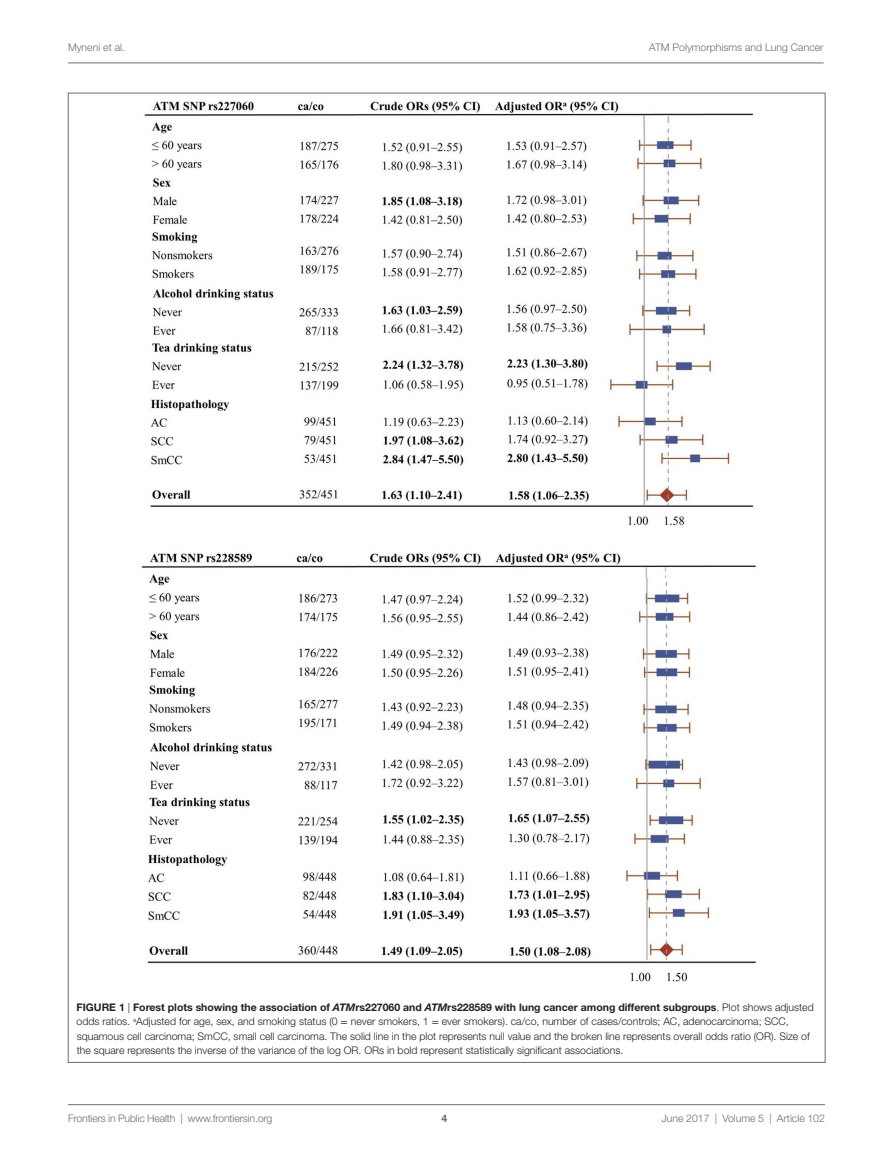
<style>
.page{position:relative;width:893px;height:1170px;background:#fff}
.page>*{position:absolute;margin:0;border:0;box-sizing:border-box;transform-origin:0 0}
.t1{font:300 10.5px/14.2px "Helvetica Neue LT Std";color:#231f20}
.t2{font:300 10.5px "Helvetica Neue LT Std";color:#6c6d70}
.t3{font:700 10.5px "Helvetica Neue LT Std";color:#6c6d70}
.s1{font-weight:700}
.s2{font-weight:700;font-style:italic}
.s3{font-family:"STIX General";font-weight:400}
</style>
<div class="page">
<img style="left:141px;top:101px;width:615px;height:880px">
<hr style="left:68px;top:63px;width:756px;height:1px;background:#6c6d70">
<hr style="left:68px;top:1104px;width:757px;height:1px;background:#6c6d70">
<p class="t2" style="left:68px;top:41px;width:58px">Myneni et al.</p>
<p class="t2" style="left:649px;top:41px;width:176px">ATM Polymorphisms and Lung Cancer</p>
<p class="t1" style="left:77px;top:1000px;width:738px"><span class="s1">Figure 1</span> | <span class="s1">Forest plots showing the association of</span> <span class="s2">ATM</span><span class="s1">rs227060 and</span> <span class="s2">ATM</span><span class="s1">rs228589 with lung cancer among different subgroups</span>. Plot shows adjusted odds ratios. <sup>a</sup>Adjusted for age, sex, and smoking status (0 <span class="s3">=</span> never smokers, 1 <span class="s3">=</span> ever smokers). ca/co, number of cases/controls; AC, adenocarcinoma; SCC, squamous cell carcinoma; SmCC, small cell carcinoma. The solid line in the plot represents null value and the broken line represents overall odds ratio (OR). Size of the square represents the inverse of the variance of the log OR. ORs in bold represent statistically significant associations.</p>
<p class="t2" style="left:68px;top:1111px;width:206px">Frontiers in Public Health | www.frontiersin.org</p>
<p class="t2" style="left:662px;top:1111px;width:165px">June 2017 | Volume 5 | Article 102</p>
<p class="t3" style="left:441px;top:1111px;width:7px">4</p>
</div>
